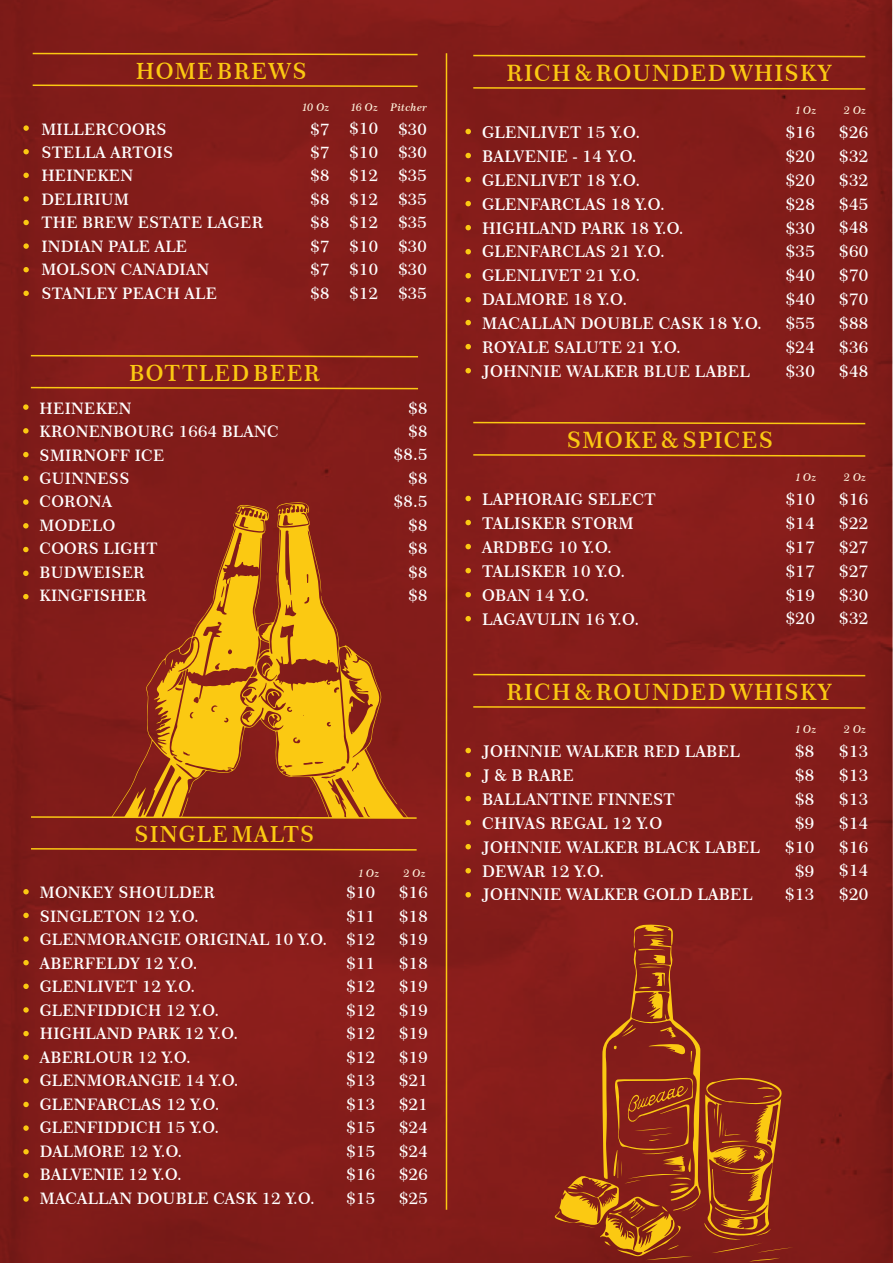
<style>
.page{position:relative;width:893px;height:1263px;background:#fff}
.page>*{position:absolute;margin:0;border:0;box-sizing:border-box;transform-origin:0 0}
.t1{font:600 22.65px "Century 751 BT";letter-spacing:.055em;color:#fbc912}
.t2{font:600 22.5px "Century 751 BT";letter-spacing:.055em;color:#fbc912}
.t3{font:600 22.35px "Century 751 BT";letter-spacing:.055em;color:#fbc912}
.t4{font:600 16.2px/23.9px "Century 751 BT";letter-spacing:.02em;color:#fff;text-align:justify}
.t5{font:600 15.9px/23.4px "Century 751 BT";letter-spacing:.02em;color:#fff;text-align:justify}
.t6{font:10.5px "Century 751 BT Semi Bold Italic B";letter-spacing:.02em;color:#fef1db}
</style>
<div class="page">
<img style="left:0;top:0;width:893px;height:1263px">
<hr style="left:446px;top:53px;width:1px;height:1157px;background:#fbc912">
<svg style="left:106px;top:504px;width:304px;height:286px;background:#ac5717"></svg>
<svg style="left:277px;top:502px;width:33px;height:11px"></svg>
<svg style="left:170px;top:659px;width:3px;height:9px"></svg>
<svg style="left:554px;top:924px;width:240px;height:337px;background:#933219"></svg>
<svg style="left:31px;top:52px;width:388px;height:4px;background:#ae5c16"></svg>
<svg style="left:31px;top:84px;width:388px;height:4px;background:#ae5c16"></svg>
<svg style="left:23px;top:125px;width:6px;height:6px"></svg>
<svg style="left:23px;top:149px;width:6px;height:5px"></svg>
<svg style="left:23px;top:173px;width:6px;height:5px"></svg>
<svg style="left:23px;top:196px;width:6px;height:6px"></svg>
<svg style="left:23px;top:220px;width:6px;height:5px"></svg>
<svg style="left:23px;top:243px;width:6px;height:6px"></svg>
<svg style="left:23px;top:267px;width:6px;height:5px"></svg>
<svg style="left:23px;top:291px;width:6px;height:5px"></svg>
<svg style="left:29px;top:354px;width:391px;height:4px;background:#b05c16"></svg>
<svg style="left:29px;top:386px;width:391px;height:4px;background:#af5c16"></svg>
<svg style="left:23px;top:404px;width:6px;height:6px"></svg>
<svg style="left:23px;top:428px;width:6px;height:6px"></svg>
<svg style="left:23px;top:452px;width:6px;height:5px"></svg>
<svg style="left:23px;top:476px;width:6px;height:5px"></svg>
<svg style="left:23px;top:499px;width:6px;height:6px"></svg>
<svg style="left:23px;top:523px;width:6px;height:5px"></svg>
<svg style="left:23px;top:547px;width:6px;height:5px"></svg>
<svg style="left:23px;top:571px;width:6px;height:5px"></svg>
<svg style="left:23px;top:594px;width:6px;height:5px"></svg>
<svg style="left:30px;top:790px;width:388px;height:29px;background:#a34b17"></svg>
<svg style="left:30px;top:847px;width:388px;height:4px;background:#ae5c16"></svg>
<svg style="left:23px;top:889px;width:6px;height:5px"></svg>
<svg style="left:23px;top:913px;width:6px;height:5px"></svg>
<svg style="left:23px;top:936px;width:6px;height:6px"></svg>
<svg style="left:23px;top:960px;width:6px;height:5px"></svg>
<svg style="left:23px;top:983px;width:6px;height:6px"></svg>
<svg style="left:23px;top:1007px;width:6px;height:6px"></svg>
<svg style="left:23px;top:1031px;width:6px;height:5px"></svg>
<svg style="left:23px;top:1054px;width:6px;height:6px"></svg>
<svg style="left:23px;top:1078px;width:6px;height:5px"></svg>
<svg style="left:23px;top:1102px;width:6px;height:5px"></svg>
<svg style="left:23px;top:1125px;width:6px;height:6px"></svg>
<svg style="left:23px;top:1149px;width:6px;height:5px"></svg>
<svg style="left:23px;top:1173px;width:6px;height:5px"></svg>
<svg style="left:23px;top:1196px;width:6px;height:6px"></svg>
<svg style="left:472px;top:54px;width:395px;height:4px;background:#ae5c16"></svg>
<svg style="left:472px;top:86px;width:395px;height:4px;background:#ae5c16"></svg>
<svg style="left:465px;top:129px;width:6px;height:5px"></svg>
<svg style="left:465px;top:153px;width:6px;height:5px"></svg>
<svg style="left:465px;top:177px;width:6px;height:5px"></svg>
<svg style="left:465px;top:201px;width:6px;height:5px"></svg>
<svg style="left:465px;top:225px;width:6px;height:5px"></svg>
<svg style="left:465px;top:249px;width:6px;height:5px"></svg>
<svg style="left:465px;top:273px;width:6px;height:5px"></svg>
<svg style="left:465px;top:297px;width:6px;height:5px"></svg>
<svg style="left:465px;top:320px;width:6px;height:5px"></svg>
<svg style="left:465px;top:344px;width:6px;height:5px"></svg>
<svg style="left:465px;top:368px;width:6px;height:5px"></svg>
<svg style="left:472px;top:673px;width:395px;height:4px;background:#b15c17"></svg>
<svg style="left:472px;top:705px;width:395px;height:4px;background:#b05c16"></svg>
<svg style="left:465px;top:748px;width:6px;height:5px"></svg>
<svg style="left:465px;top:772px;width:6px;height:5px"></svg>
<svg style="left:465px;top:796px;width:6px;height:5px"></svg>
<svg style="left:465px;top:820px;width:6px;height:5px"></svg>
<svg style="left:465px;top:844px;width:6px;height:5px"></svg>
<svg style="left:465px;top:868px;width:6px;height:5px"></svg>
<svg style="left:465px;top:892px;width:6px;height:5px"></svg>
<svg style="left:472px;top:421px;width:395px;height:4px;background:#b25d17"></svg>
<svg style="left:472px;top:453px;width:395px;height:4px;background:#b25d17"></svg>
<svg style="left:465px;top:496px;width:6px;height:5px"></svg>
<svg style="left:465px;top:520px;width:6px;height:5px"></svg>
<svg style="left:465px;top:544px;width:6px;height:5px"></svg>
<svg style="left:465px;top:568px;width:6px;height:5px"></svg>
<svg style="left:465px;top:592px;width:6px;height:5px"></svg>
<svg style="left:465px;top:616px;width:6px;height:5px"></svg>
<h2 class="t2" style="left:136px;top:57px;width:172px">HOME BREWS</h2>
<p class="t6" style="left:303px;top:101px;width:28px">10 Oz</p>
<p class="t6" style="left:391px;top:101px;width:38px">Pitcher</p>
<p class="t6" style="left:351px;top:101px;width:28px">16 Oz</p>
<p class="t5" style="left:349px;top:117px;width:30px">$10 $10 $12 $12 $12 $10 $10 $12</p>
<p class="t5" style="left:41px;top:117px;width:223px;text-align:left">MILLERCOORS<br>STELLA ARTOIS<br>HEINEKEN<br>DELIRIUM<br>THE BREW ESTATE LAGER<br>INDIAN PALE ALE<br>MOLSON CANADIAN<br>STANLEY PEACH ALE</p>
<p class="t5" style="left:398px;top:117px;width:30px">$30 $30 $35 $35 $35 $30 $30 $35</p>
<p class="t5" style="left:311px;top:117px;width:20px">$7 $7 $8 $8 $8 $7 $7 $8</p>
<h3 class="t3" style="left:129px;top:359px;width:192px">BOTTLED BEER</h3>
<p class="t5" style="left:40px;top:396px;width:240px;text-align:left">HEINEKEN<br>KRONENBOURG 1664 BLANC<br>SMIRNOFF ICE<br>GUINNESS<br>CORONA<br>MODELO<br>COORS LIGHT<br>BUDWEISER<br>KINGFISHER</p>
<p class="t5" style="left:394px;top:396px;width:35px;text-align:right">$8 $8 $8.5 $8 $8.5 $8 $8 $8 $8</p>
<h3 class="t3" style="left:135px;top:820px;width:181px">SINGLE MALTS</h3>
<p class="t5" style="left:40px;top:881px;width:289px;text-align:left">MONKEY SHOULDER<br>SINGLETON 12 Y.O.<br>GLENMORANGIE ORIGINAL 10 Y.O.<br>ABERFELDY 12 Y.O.<br>GLENLIVET 12 Y.O.<br>GLENFIDDICH 12 Y.O.<br>HIGHLAND PARK 12 Y.O.<br>ABERLOUR 12 Y.O.<br>GLENMORANGIE 14 Y.O.<br>GLENFARCLAS 12 Y.O.<br>GLENFIDDICH 15 Y.O.<br>DALMORE 12 Y.O.<br>BALVENIE 12 Y.O.<br>MACALLAN DOUBLE CASK 12 Y.O.</p>
<p class="t6" style="left:359px;top:866px;width:22px">1 Oz</p>
<p class="t6" style="left:403px;top:866px;width:24px">2 Oz</p>
<p class="t5" style="left:346px;top:881px;width:30px">$10 $11 $12 $11 $12 $12 $12 $12 $13 $13 $15 $15 $16 $15</p>
<p class="t5" style="left:399px;top:881px;width:30px">$16 $18 $19 $18 $19 $19 $19 $19 $21 $21 $24 $24 $26 $25</p>
<h1 class="t1" style="left:507px;top:59px;width:327px">RICH &amp; ROUNDED WHISKY</h1>
<p class="t6" style="left:796px;top:104px;width:22px">1 Oz</p>
<p class="t6" style="left:844px;top:104px;width:24px">2 Oz</p>
<p class="t4" style="left:482px;top:120px;width:281px;text-align:left">GLENLIVET 15 Y.O.<br>BALVENIE - 14 Y.O.<br>GLENLIVET 18 Y.O.<br>GLENFARCLAS 18 Y.O.<br>HIGHLAND PARK 18 Y.O.<br>GLENFARCLAS 21 Y.O.<br>GLENLIVET 21 Y.O.<br>DALMORE 18 Y.O.<br>MACALLAN DOUBLE CASK 18 Y.O.<br>ROYALE SALUTE 21 Y.O.<br>JOHNNIE WALKER BLUE LABEL</p>
<p class="t4" style="left:786px;top:120px;width:31px">$16 $20 $20 $28 $30 $35 $40 $40 $55 $24 $30</p>
<p class="t4" style="left:839px;top:120px;width:31px">$26 $32 $32 $45 $48 $60 $70 $70 $88 $36 $48</p>
<h1 class="t1" style="left:567px;top:426px;width:208px">SMOKE &amp; SPICES</h1>
<p class="t6" style="left:796px;top:471px;width:22px">1 Oz</p>
<p class="t6" style="left:844px;top:471px;width:24px">2 Oz</p>
<p class="t4" style="left:482px;top:487px;width:175px;text-align:left">LAPHORAIG SELECT<br>TALISKER STORM<br>ARDBEG 10 Y.O.<br>TALISKER 10 Y.O.<br>OBAN 14 Y.O.<br>LAGAVULIN 16 Y.O.</p>
<p class="t4" style="left:786px;top:487px;width:31px">$10 $14 $17 $17 $19 $20</p>
<p class="t4" style="left:839px;top:487px;width:31px">$16 $22 $27 $27 $30 $32</p>
<h1 class="t1" style="left:507px;top:678px;width:327px">RICH &amp; ROUNDED WHISKY</h1>
<p class="t6" style="left:796px;top:723px;width:22px">1 Oz</p>
<p class="t6" style="left:844px;top:723px;width:24px">2 Oz</p>
<p class="t4" style="left:482px;top:739px;width:279px;text-align:left">JOHNNIE WALKER RED LABEL<br>J &amp; B RARE<br>BALLANTINE FINNEST<br>CHIVAS REGAL 12 Y.O<br>JOHNNIE WALKER BLACK LABEL<br>DEWAR 12 Y.O.<br>JOHNNIE WALKER GOLD LABEL</p>
<p class="t4" style="left:785px;top:739px;width:31px;text-align:right">$8 $8 $8 $9 $10 $9 $13</p>
<p class="t4" style="left:839px;top:739px;width:31px">$13 $13 $13 $14 $16 $14 $20</p>
</div>
